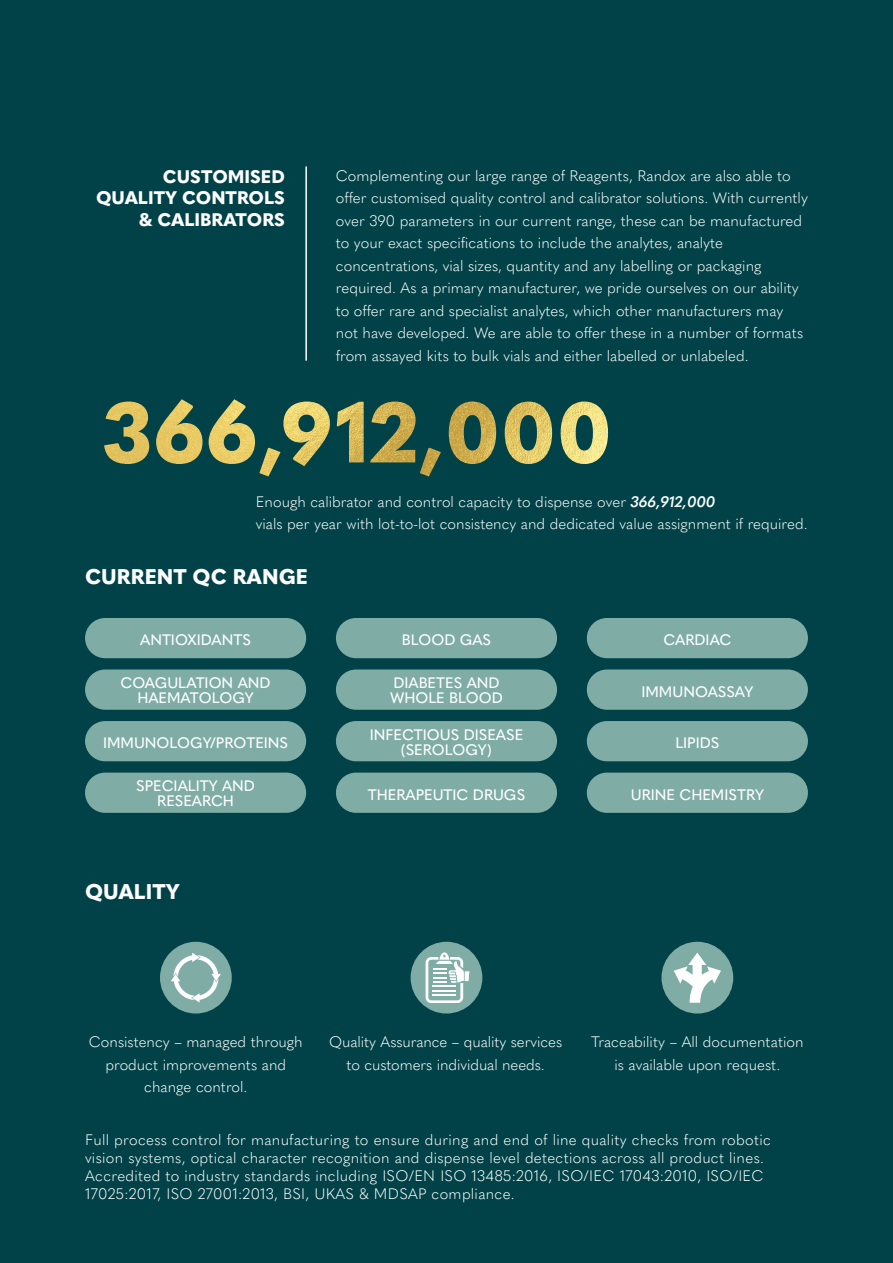
<style>
.page{position:relative;width:893px;height:1263px;background:#004248}
.page>*{position:absolute;margin:0;border:0;box-sizing:border-box;transform-origin:0 0}
.t1{font:800 21px "Quasimoda";color:#fff}
.t2{font:800 18px/21.6px "Quasimoda";color:#fff;text-align:right}
.t3{font:300 15px/22.5px "Quasimoda";color:#fff;text-align:center}
.t4{font:300 15px/18px "Quasimoda";letter-spacing:.02em;color:#fff}
.t5{font:500 15px/15px "Quasimoda";color:#fff;text-align:center}
.s1{font-weight:600;font-style:italic}
</style>
<div class="page">
<hr style="left:305px;top:166px;width:2px;height:195px;background:#fff">
<img style="left:104px;top:399px;width:504px;height:77px">
<div style="left:160px;top:942px;width:72px;height:71px;background:#7fada6;border-radius:50%"></div>
<div style="left:411px;top:942px;width:71px;height:71px;background:#7fada6;border-radius:50%"></div>
<div style="left:661px;top:942px;width:72px;height:71px;background:#7fada6;border-radius:50%"></div>
<svg style="left:171px;top:953px;width:50px;height:50px"></svg>
<svg style="left:674px;top:952px;width:47px;height:51px"></svg>
<svg style="left:426px;top:952px;width:43px;height:51px"></svg>
<div style="left:85px;top:618px;width:221px;height:40px;background:#7fada6;border-radius:20px"></div>
<div style="left:336px;top:618px;width:221px;height:40px;background:#7fada6;border-radius:20px"></div>
<div style="left:587px;top:618px;width:221px;height:40px;background:#7fada6;border-radius:20px"></div>
<div style="left:85px;top:669px;width:221px;height:41px;background:#7fada6;border-radius:20px"></div>
<div style="left:336px;top:669px;width:221px;height:41px;background:#7fada6;border-radius:20px"></div>
<div style="left:587px;top:669px;width:221px;height:41px;background:#7fada6;border-radius:20px"></div>
<div style="left:85px;top:721px;width:221px;height:40px;background:#7fada6;border-radius:20px"></div>
<div style="left:336px;top:721px;width:221px;height:40px;background:#7fada6;border-radius:20px"></div>
<div style="left:587px;top:721px;width:221px;height:40px;background:#7fada6;border-radius:20px"></div>
<div style="left:336px;top:773px;width:221px;height:40px;background:#7fada6;border-radius:20px"></div>
<div style="left:85px;top:773px;width:221px;height:40px;background:#7fada6;border-radius:20px"></div>
<div style="left:587px;top:773px;width:221px;height:40px;background:#7fada6;border-radius:20px"></div>
<p class="t2" style="left:96px;top:164px;width:190px">CUSTOMISED<br>QUALITY CONTROLS &amp; CALIBRATORS</p>
<p class="t3" style="left:336px;top:163px;width:473px;text-align:left">Complementing our large range of Reagents, Randox are also able to offer customised quality control and calibrator solutions. With currently over 390 parameters in our current range, these can be manufactured to your exact specifications to include the analytes, analyte concentrations, vial sizes, quantity and any labelling or packaging required. As a primary manufacturer, we pride ourselves on our ability to offer rare and specialist analytes, which other manufacturers may not have developed. We are able to offer these in a number of formats from assayed kits to bulk vials and either labelled or unlabeled.</p>
<p class="t3" style="left:256px;top:489px;width:553px;text-align:left">Enough calibrator and control capacity to dispense over <span class="s1">366,912,000<br></span>vials per year with lot-to-lot consistency and dedicated value assignment if required.</p>
<p class="t1" style="left:85px;top:560px;width:224px">CURRENT QC RANGE</p>
<p class="t5" style="left:140px;top:631px;width:112px">ANTIOXIDANTS</p>
<p class="t5" style="left:402px;top:631px;width:91px">BLOOD GAS</p>
<p class="t5" style="left:663px;top:631px;width:69px">CARDIAC</p>
<p class="t5" style="left:121px;top:674px;width:152px">COAGULATION AND<br>HAEMATOLOGY</p>
<p class="t5" style="left:390px;top:674px;width:114px;text-align:left">DIABETES AND<br>WHOLE BLOOD</p>
<p class="t5" style="left:641px;top:683px;width:113px">IMMUNOASSAY</p>
<p class="t5" style="left:103px;top:734px;width:187px">IMMUNOLOGY/PROTEINS</p>
<p class="t5" style="left:370px;top:726px;width:155px">INFECTIOUS DISEASE (SEROLOGY)</p>
<p class="t5" style="left:675px;top:734px;width:46px">LIPIDS</p>
<p class="t5" style="left:368px;top:786px;width:159px">THERAPEUTIC DRUGS</p>
<p class="t5" style="left:136px;top:777px;width:120px">SPECIALITY AND<br>RESEARCH</p>
<p class="t5" style="left:631px;top:786px;width:135px">URINE CHEMISTRY</p>
<p class="t1" style="left:85px;top:875px;width:96px">QUALITY</p>
<p class="t3" style="left:89px;top:1030px;width:215px">Consistency – managed through product improvements and change control.</p>
<p class="t3" style="left:329px;top:1030px;width:235px">Quality Assurance – quality services to customers individual needs.</p>
<p class="t3" style="left:591px;top:1030px;width:214px">Traceability – All documentation is available upon request.</p>
<p class="t4" style="left:85px;top:1130px;width:687px">Full process control for manufacturing to ensure during and end of line quality checks from robotic vision systems, optical character recognition and dispense level detections across all product lines.<br>Accredited to industry standards including ISO/EN ISO 13485:2016, ISO/IEC 17043:2010, ISO/IEC 17025:2017, ISO 27001:2013, BSI, UKAS &amp; MDSAP compliance.</p>
</div>
